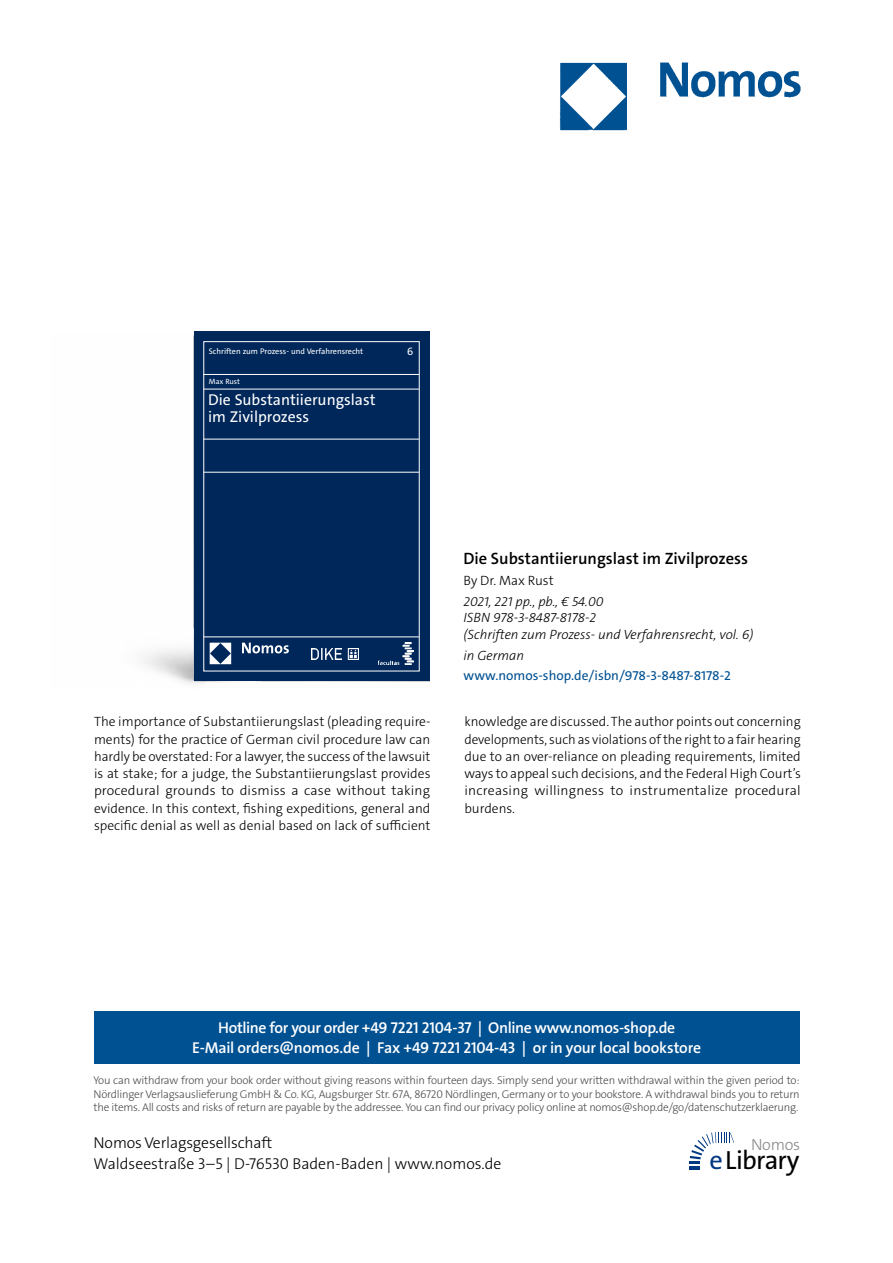
<style>
.page{position:relative;width:893px;height:1263px;background:#fff}
.page>*{position:absolute;margin:0;border:0;box-sizing:border-box;transform-origin:0 0}
.t1{font:26.4px "The Sans Os F";letter-spacing:-.03em;color:#000}
.t2{font:600 16.5px "The Sans C5";color:#000}
.t3{font:300 16.2px "The Sans Os F";letter-spacing:-.02em;color:#87888a}
.t4{font:600 15.75px/21px "The Sans Os F";letter-spacing:-.02em;color:#fff;text-align:center}
.t5{font:300 15.75px/21px "The Sans Os F";color:#000}
.t6{font:15.75px/16.8px "The Sans C5";color:#fff}
.t7{font:300 13.5px/17.2px "The Sans C5";color:#000;text-align:justify}
.t8{font:italic 300 13.5px/16.5px "The Sans C5";color:#000}
.t9{font:13.5px "The Sans C5";color:#005192}
.t10{font:300 11.25px/13.5px "The Sans Os F";letter-spacing:-.02em;color:#4b4b4d;text-align:justify}
.t11{font:10.8px "The Sans C5";color:#fff}
.t12{font:8.1px "The Sans C5";color:#fff}
.t13{font:7.65px "The Sans C5";color:#fff}
.s1{color:#003882}
</style>
<div class="page">
<div style="left:94px;top:1011px;width:705px;height:52px;background:#005192"></div>
<hr style="left:689px;top:1166px;width:11px;height:4px;background:#003882">
<svg style="left:689px;top:1132px;width:45px;height:32px"></svg>
<img style="left:559px;top:62px;width:242px;height:69px">
<img style="left:144px;top:335px;width:285px;height:349px">
<div style="left:194px;top:331px;width:236px;height:349px;background:#00275a"></div>
<hr style="left:203px;top:374px;width:216px;height:1px;background:#fff">
<hr style="left:203px;top:439px;width:216px;height:1px;background:#fff">
<hr style="left:203px;top:472px;width:216px;height:1px;background:#fff">
<hr style="left:203px;top:637px;width:216px;height:1px;background:#fff">
<svg style="left:242px;top:643px;width:47px;height:10px"></svg>
<svg style="left:210px;top:643px;width:21px;height:21px"></svg>
<hr style="left:203px;top:389px;width:216px;height:1px;background:#fff">
<img style="left:379px;top:642px;width:34px;height:23px">
<img style="left:311px;top:648px;width:48px;height:11px">
<p class="t12" style="left:209px;top:346px;width:156px">Schriften zum Prozess- und Verfahrensrecht</p>
<p class="t11" style="left:407px;top:345px;width:8px">6</p>
<p class="t13" style="left:209px;top:376px;width:33px">Max Rust</p>
<p class="t6" style="left:208px;top:392px;width:169px">Die Substantiierungslast im Zivilprozess</p>
<p class="t2" style="left:463px;top:548px;width:286px">Die Substantiierungslast im Zivilprozess</p>
<p class="t7" style="left:463px;top:572px;width:92px">By Dr. Max Rust</p>
<p class="t8" style="left:463px;top:593px;width:291px">2021, 221 pp., pb., € 54.00<br>ISBN 978-3-8487-8178-2<br>(Schriften zum Prozess- und Verfahrensrecht, vol. 6)</p>
<p class="t8" style="left:463px;top:647px;width:62px">in German</p>
<p class="t9" style="left:463px;top:667px;width:269px">www.nomos-shop.de/isbn/978-3-8487-8178-2</p>
<p class="t7" style="left:94px;top:713px;width:338px">The importance of Substantiierungslast (pleading require&shy;ments) for the practice of German civil procedure law can hardly be overstated: For a lawyer, the success of the lawsuit is at stake; for a judge, the Substantiierungslast provides procedural grounds to dismiss a case without taking evidence. In this context, fishing expeditions, general and specific denial as well as denial based on lack of sufficient</p>
<p class="t7" style="left:464px;top:713px;width:338px">knowledge are discussed. The author points out concerning developments, such as violations of the right to a fair hearing due to an over-reliance on pleading requirements, limited ways to appeal such decisions, and the Federal High Court’s increasing willingness to instrumentalize procedural burdens.</p>
<p class="t4" style="left:192px;top:1017px;width:510px">Hotline for your order +49 7221 2104-37 | Online www.nomos-shop.de<br>E-Mail orders@nomos.de | Fax +49 7221 2104-43 | or in your local bookstore</p>
<p class="t10" style="left:94px;top:1074px;width:708px">You can withdraw from your book order without giving reasons within fourteen days. Simply send your written withdrawal within the given period to:<br>Nördlinger Verlagsauslieferung GmbH &amp; Co. KG, Augsburger Str. 67A, 86720 Nördlingen, Germany or to your bookstore. A withdrawal binds you to return the items. All costs and risks of return are payable by the addressee. You can find our privacy policy online at nomos@shop.de/go/datenschutzerklaerung.</p>
<p class="t5" style="left:94px;top:1133px;width:409px">Nomos Verlagsgesellschaft<br>Waldseestraße 3–5 | D-76530 Baden-Baden | www.nomos.de</p>
<p class="t3" style="left:751px;top:1134px;width:51px">Nomos</p>
<h1 class="t1" style="left:709px;top:1150px;width:91px"><span class="s1">e</span>Library</h1>
</div>
